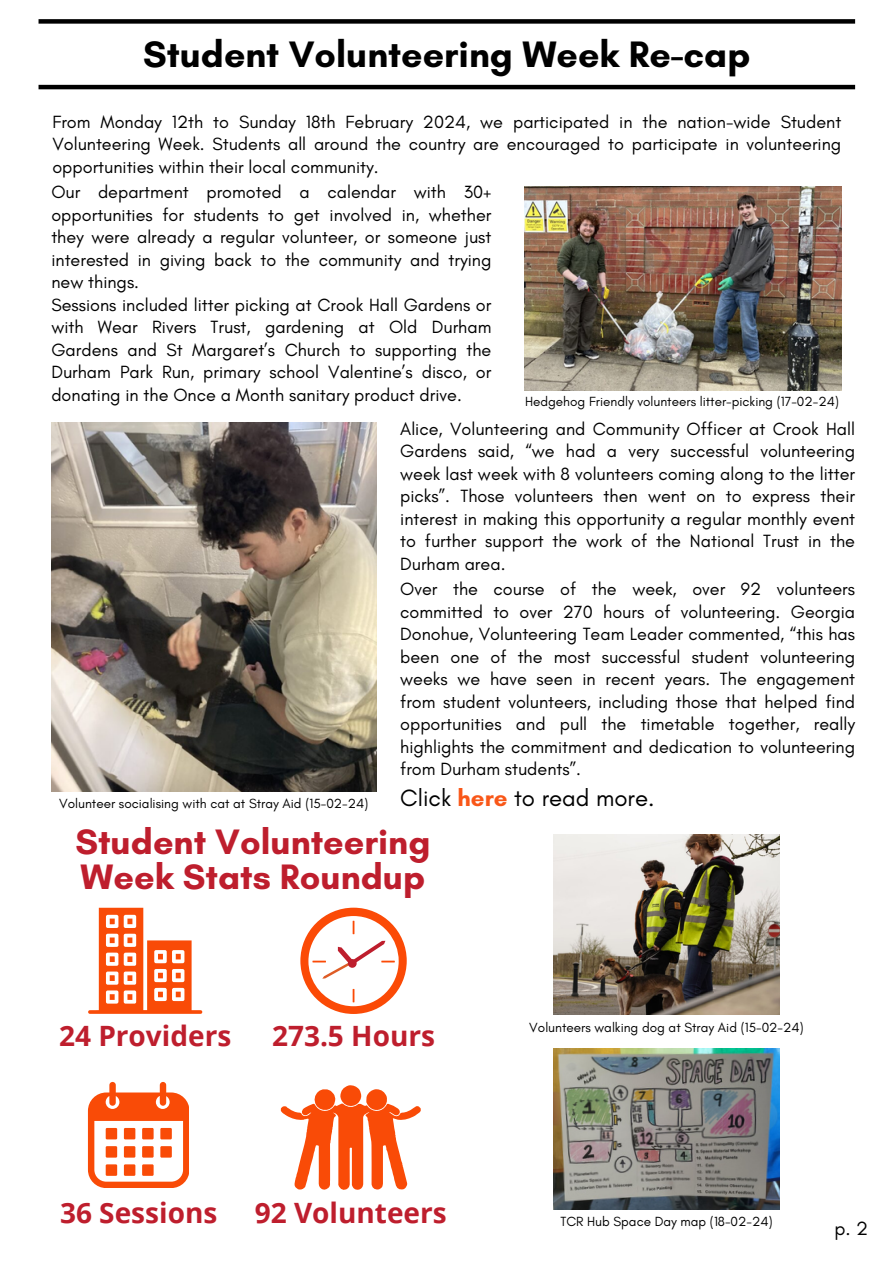
<style>
.page{position:relative;width:894px;height:1264px;background:#fff}
.page>*{position:absolute;margin:0;border:0;box-sizing:border-box;transform-origin:0 0}
.t1{font:700 37.5px "Glacial Indifference";color:#000}
.t2{font:700 36px/34.8px "Glacial Indifference";color:#be1e2d}
.t3{font:700 28.05px "Open Sans";color:#be1e2d}
.t4{font:24px "Glacial Indifference";color:#000}
.t5{font:19.5px "Glacial Indifference";color:#000}
.t6{font:18px/22.5px "Glacial Indifference";color:#000;text-align:justify}
.t7{font:13.5px "Glacial Indifference";color:#000}
.s1{font-weight:700;color:#f95718}
</style>
<div class="page">
<div style="left:38px;top:19px;width:816px;height:5px;background:#000"></div>
<hr style="left:38px;top:85px;width:816px;height:4px;background:#000">
<img style="left:524px;top:186px;width:316px;height:204px">
<img style="left:51px;top:423px;width:325px;height:369px">
<svg style="left:281px;top:1085px;width:139px;height:105px"></svg>
<div style="left:300px;top:907px;width:106px;height:106px;background:#fb4a06;border-radius:50%"></div>
<svg style="left:308px;top:916px;width:90px;height:90px"></svg>
<svg style="left:88px;top:907px;width:114px;height:106px"></svg>
<svg style="left:88px;top:1081px;width:101px;height:106px"></svg>
<div style="left:106px;top:1127px;width:11px;height:12px;background:#f94b07"></div>
<div style="left:106px;top:1146px;width:11px;height:11px;background:#f94b07"></div>
<div style="left:106px;top:1164px;width:11px;height:11px;background:#f94b07"></div>
<div style="left:124px;top:1127px;width:11px;height:12px;background:#f94b07"></div>
<div style="left:124px;top:1146px;width:11px;height:11px;background:#f94b07"></div>
<div style="left:124px;top:1164px;width:11px;height:11px;background:#f94b07"></div>
<div style="left:142px;top:1127px;width:11px;height:12px;background:#f94b07"></div>
<div style="left:142px;top:1146px;width:11px;height:11px;background:#f94b07"></div>
<div style="left:142px;top:1164px;width:11px;height:11px;background:#f94b07"></div>
<div style="left:160px;top:1127px;width:12px;height:12px;background:#f94b07"></div>
<div style="left:160px;top:1146px;width:12px;height:11px;background:#f94b07"></div>
<img style="left:553px;top:834px;width:225px;height:180px">
<img style="left:553px;top:1048px;width:225px;height:161px">
<h1 class="t1" style="left:143px;top:31px;width:608px">Student Volunteering Week Re-cap</h1>
<p class="t6" style="left:52px;top:110px;width:790px">From Monday 12th to Sunday 18th February 2024, we participated in the nation-wide Student Volunteering Week. Students all around the country are encouraged to participate in volunteering opportunities within their local community.</p>
<p class="t6" style="left:51px;top:181px;width:441px;text-align:left">Our department promoted a calendar with 30+ opportunities for students to get involved in, whether they were already a regular volunteer, or someone just interested in giving back to the community and trying new things.<br>Sessions included litter picking at Crook Hall Gardens or with Wear Rivers Trust, gardening at Old Durham Gardens and St Margaret’s Church to supporting the Durham Park Run, primary school Valentine’s disco, or donating in the Once a Month sanitary product drive.</p>
<p class="t7" style="left:525px;top:393px;width:315px">Hedgehog Friendly volunteers litter-picking (17-02-24)</p>
<p class="t6" style="left:400px;top:417px;width:456px">Alice, Volunteering and Community Officer at Crook Hall Gardens said, “we had a very successful volunteering week last week with 8 volunteers coming along to the litter picks”. Those volunteers then went on to express their interest in making this opportunity a regular monthly event to further support the work of the National Trust in the Durham area.</p>
<p class="t6" style="left:400px;top:577px;width:456px">Over the course of the week, over 92 volunteers committed to over 270 hours of volunteering. Georgia Donohue, Volunteering Team Leader commented, “this has been one of the most successful student volunteering weeks we have seen in recent years. The engagement from student volunteers, including those that helped find opportunities and pull the timetable together, really highlights the commitment and dedication to volunteering from Durham students”.</p>
<p class="t7" style="left:59px;top:795px;width:310px">Volunteer socialising with cat at Stray Aid (15-02-24)</p>
<h3 class="t4" style="left:400px;top:782px;width:256px">Click <span class="s1">here</span> to read more.</h3>
<h2 class="t2" style="left:75px;top:824px;width:356px">Student Volunteering<br>Week Stats Roundup</h2>
<h3 class="t3" style="left:59px;top:1016px;width:174px">24 Providers</h3>
<h3 class="t3" style="left:272px;top:1016px;width:164px">273.5 Hours</h3>
<h3 class="t3" style="left:60px;top:1193px;width:159px">36 Sessions</h3>
<h3 class="t3" style="left:255px;top:1193px;width:193px">92 Volunteers</h3>
<p class="t7" style="left:529px;top:1018px;width:276px">Volunteers walking dog at Stray Aid (15-02-24)</p>
<p class="t7" style="left:560px;top:1212px;width:214px">TCR Hub Space Day map (18-02-24)</p>
<p class="t5" style="left:834px;top:1215px;width:35px">p. 2</p>
</div>
